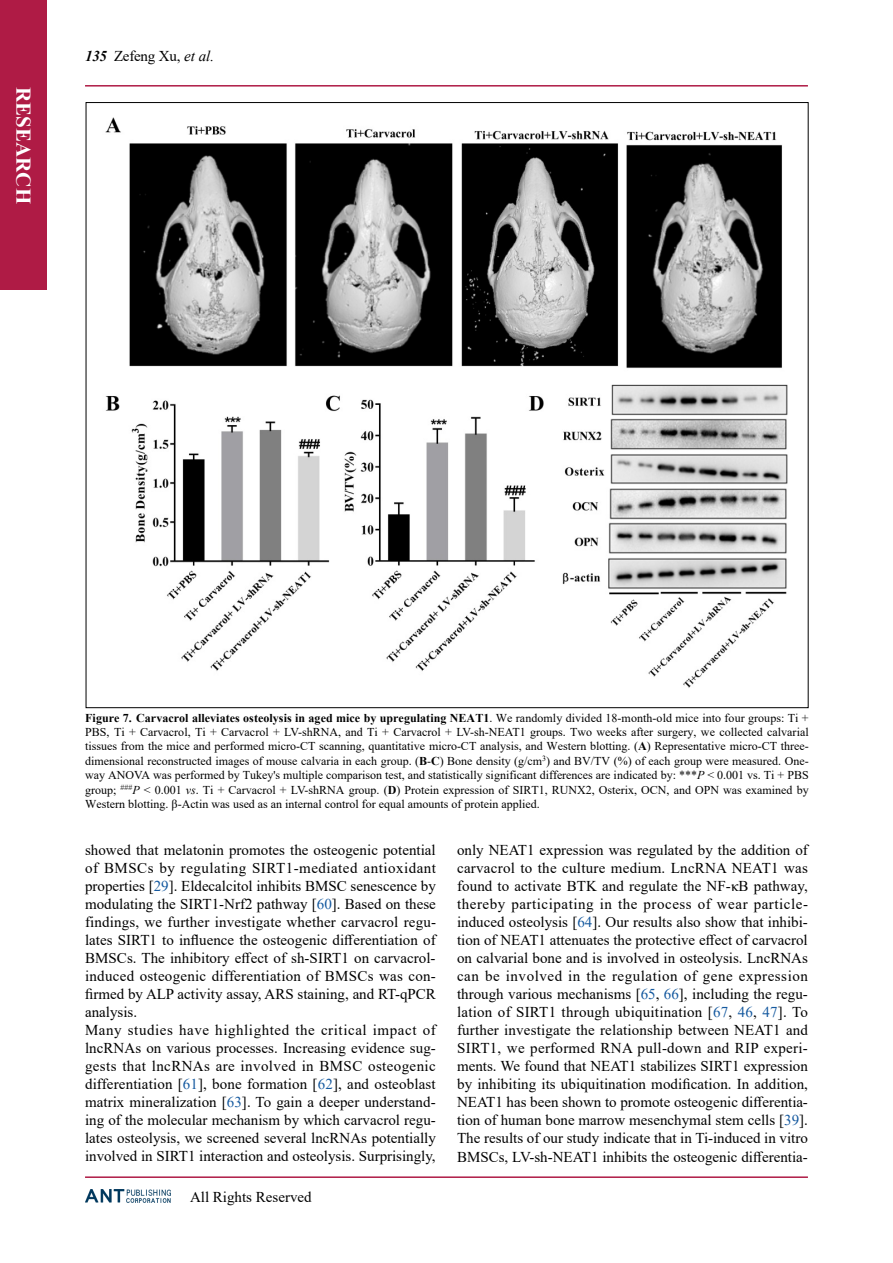
<style>
.page{position:relative;width:893px;height:1263px;background:#fff}
.page>*{position:absolute;margin:0;border:0;box-sizing:border-box;transform-origin:0 0}
.t1{font:700 21px "Times New Roman";color:#fff}
.t2{font:15px/18px "Times New Roman";letter-spacing:.005em;color:#000}
.t3{font:15px "Times New Roman";letter-spacing:-.015em;color:#000}
.t4{font:12px/14.4px "Times New Roman";color:#000;text-align:justify}
.s1{font-weight:700;font-style:italic}
.s2{font-style:italic}
.s3{font-weight:700}
.s4{color:#15599f}
</style>
<div class="page">
<hr style="left:85px;top:85px;width:723px;height:2px;background:#af1b45">
<hr style="left:85px;top:1176px;width:723px;height:2px;background:#af1b45">
<img style="left:85px;top:1189px;width:85px;height:13px">
<div style="left:0;top:0;width:47px;height:289px;background:#af1b45"></div>
<img style="left:105px;top:117px;width:683px;height:571px">
<h1 class="t1" style="left:39px;top:87px;width:118px;rotate:90deg">RESEARCH</h1>
<p class="t3" style="left:85px;top:46px;width:131px"><span class="s1">135</span> Zefeng Xu, <span class="s2">et al.</span></p>
<p class="t4" style="left:85px;top:710px;width:725px"><span class="s3">Figure 7. Carvacrol alleviates osteolysis in aged mice by upregulating NEAT1</span>. We randomly divided 18-month-old mice into four groups: Ti + PBS, Ti + Carvacrol, Ti + Carvacrol + LV-shRNA, and Ti + Carvacrol + LV-sh-NEAT1 groups. Two weeks after surgery, we collected calvarial tissues from the mice and performed micro-CT scanning, quantitative micro-CT analysis, and Western blotting. (<span class="s3">A</span>) Representative micro-CT three&shy;dimensional reconstructed images of mouse calvaria in each group. (<span class="s3">B</span>-<span class="s3">C</span>) Bone density (g/cm<sup>3</sup>) and BV/TV (%) of each group were measured. One&shy;way ANOVA was performed by Tukey's multiple comparison test, and statistically significant differences are indicated by: ***<span class="s2">P</span> &lt; 0.001 vs. Ti + PBS group; <sup>###</sup><span class="s2">P</span> &lt; 0.001 <span class="s2">vs</span>. Ti + Carvacrol + LV-shRNA group. (<span class="s3">D</span>) Protein expression of SIRT1, RUNX2, Osterix, OCN, and OPN was examined by Western blotting. β-Actin was used as an internal control for equal amounts of protein applied.</p>
<p class="t2" style="left:85px;top:840px;width:352px">showed that melatonin promotes the osteogenic potential of BMSCs by regulating SIRT1-mediated antioxidant properties [<span class="s4">29</span>]. Eldecalcitol inhibits BMSC senescence by modulating the SIRT1-Nrf2 pathway [<span class="s4">60</span>]. Based on these findings, we further investigate whether carvacrol regu&shy;lates SIRT1 to influence the osteogenic differentiation of BMSCs. The inhibitory effect of sh-SIRT1 on carvacrol&shy;induced osteogenic differentiation of BMSCs was con&shy;firmed by ALP activity assay, ARS staining, and RT-qPCR analysis.<br>Many studies have highlighted the critical impact of lncRNAs on various processes. Increasing evidence sug&shy;gests that lncRNAs are involved in BMSC osteogenic differentiation [<span class="s4">61</span>], bone formation [<span class="s4">62</span>], and osteoblast matrix mineralization [<span class="s4">63</span>]. To gain a deeper understand&shy;ing of the molecular mechanism by which carvacrol regu&shy;lates osteolysis, we screened several lncRNAs potentially involved in SIRT1 interaction and osteolysis. Surprisingly,</p>
<p class="t2" style="left:190px;top:1187px;width:123px">All Rights Reserved</p>
<p class="t2" style="left:457px;top:840px;width:352px;text-align:justify">only NEAT1 expression was regulated by the addition of carvacrol to the culture medium. LncRNA NEAT1 was found to activate BTK and regulate the NF-κB pathway, thereby participating in the process of wear particle&shy;induced osteolysis [<span class="s4">64</span>]. Our results also show that inhibi&shy;tion of NEAT1 attenuates the protective effect of carvacrol on calvarial bone and is involved in osteolysis. LncRNAs can be involved in the regulation of gene expression through various mechanisms [<span class="s4">65</span>, <span class="s4">66</span>], including the regu&shy;lation of SIRT1 through ubiquitination [<span class="s4">67</span>, <span class="s4">46</span>, <span class="s4">47</span>]. To further investigate the relationship between NEAT1 and SIRT1, we performed RNA pull-down and RIP experi&shy;ments. We found that NEAT1 stabilizes SIRT1 expression by inhibiting its ubiquitination modification. In addition, NEAT1 has been shown to promote osteogenic differentia&shy;tion of human bone marrow mesenchymal stem cells [<span class="s4">39</span>].<br>The results of our study indicate that in Ti-induced in vitro BMSCs, LV-sh-NEAT1 inhibits the osteogenic differentia-</p>
</div>
